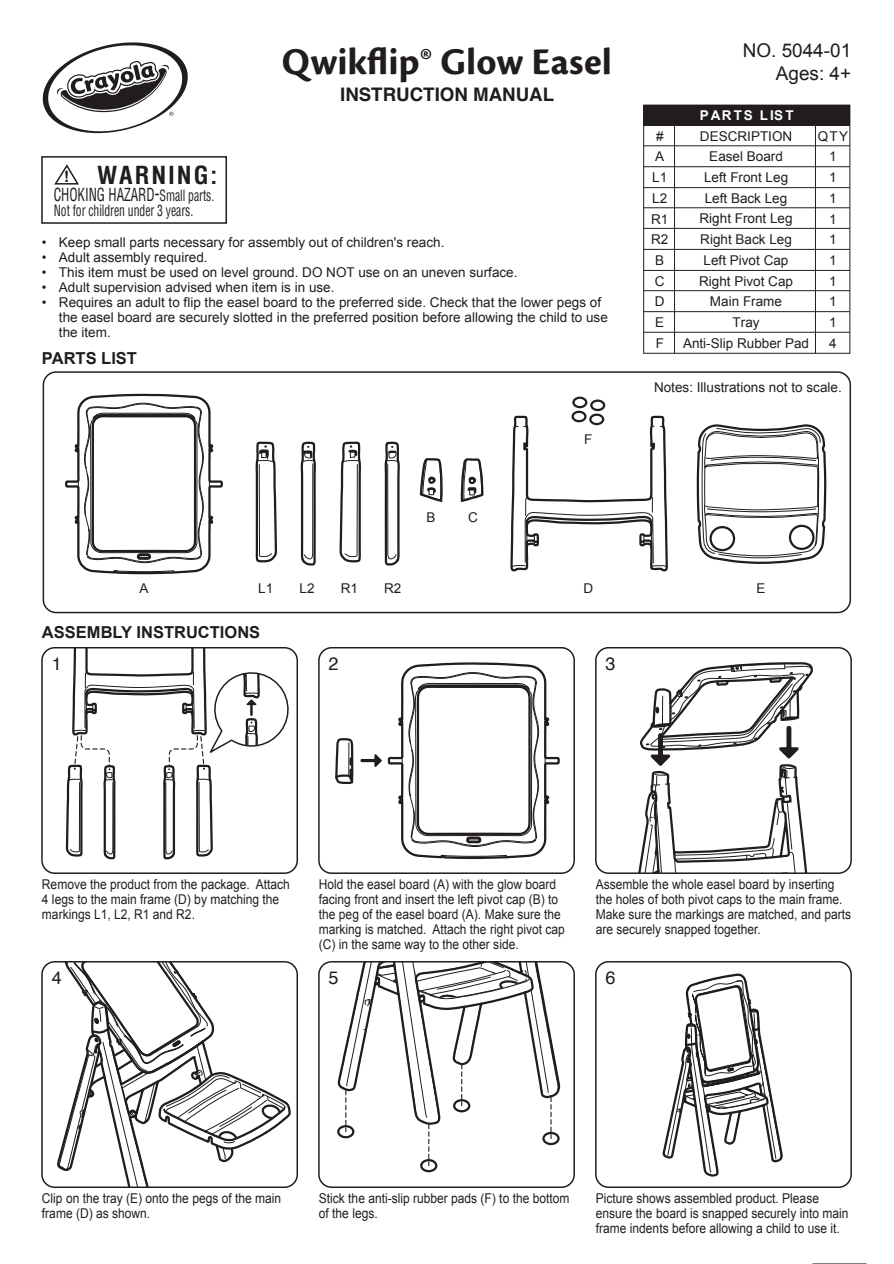
<style>
.page{position:relative;width:894px;height:1264px;background:#fff}
.page>*{position:absolute;margin:0;border:0;box-sizing:border-box;transform-origin:0 0}
.t1{font:700 39.3px "Cronos Pro";letter-spacing:.005em;color:#211d1e}
.t2{font:700 condensed 24.3px "Helvetica";letter-spacing:.08em;color:#211d1e}
.t3{font:18.9px/22.6px "Arial";color:#211d1e;text-align:right}
.t4{font:700 18.75px "Helvetica";color:#211d1e}
.t5{font:18px "Helvetica";color:#211d1e}
.t6{font:condensed 17.55px "Helvetica";letter-spacing:-.005em;color:#211d1e;scale:.77 1}
.t7{font:700 16.5px "Arial";color:#211d1e}
.t8{font:700 15.6px "Helvetica";color:#211d1e}
.t9{font:condensed 15.15px "Helvetica";letter-spacing:-.005em;color:#211d1e;scale:.77 1}
.t10{font:13.5px/15px "Arial";color:#211d1e;scale:.89 1}
.t11{font:13.5px/20.7px "Arial";color:#211d1e;text-align:center}
.t12{font:700 13.5px "Arial";letter-spacing:.14em;color:#fff}
.s1{font-size:20.25px}
.s2{font-size:15.15px}
</style>
<div class="page">
<div style="left:41px;top:156px;width:186px;height:68px;background:#fff;border:2px solid #211d1e"></div>
<svg style="left:54px;top:164px;width:25px;height:21px"></svg>
<svg style="left:42px;top:42px;width:146px;height:92px"></svg>
<div style="left:643px;top:105px;width:206px;height:20px;background:#211d1e"></div>
<div style="left:643px;top:105px;width:207px;height:248px;border:1px solid #211d1e"></div>
<hr style="left:643px;top:290px;width:206px;height:1px;background:#211d1e">
<hr style="left:643px;top:270px;width:206px;height:1px;background:#211d1e">
<hr style="left:643px;top:249px;width:206px;height:1px;background:#211d1e">
<hr style="left:643px;top:228px;width:206px;height:1px;background:#211d1e">
<hr style="left:643px;top:207px;width:206px;height:1px;background:#211d1e">
<hr style="left:643px;top:332px;width:206px;height:1px;background:#211d1e">
<hr style="left:643px;top:311px;width:206px;height:1px;background:#211d1e">
<hr style="left:643px;top:187px;width:206px;height:1px;background:#211d1e">
<hr style="left:643px;top:166px;width:206px;height:1px;background:#211d1e">
<hr style="left:643px;top:145px;width:206px;height:1px;background:#211d1e">
<hr style="left:815px;top:105px;width:1px;height:248px;background:#211d1e">
<hr style="left:674px;top:105px;width:1px;height:248px;background:#211d1e">
<div style="left:43px;top:371px;width:807px;height:242px;border:2px solid #211d1e;border-radius:13px"></div>
<div style="left:41px;top:647px;width:257px;height:226px;border:2px solid #211d1e;border-radius:13px"></div>
<svg style="left:57px;top:963px;width:234px;height:224px"></svg>
<div style="left:41px;top:960px;width:257px;height:227px;border:2px solid #211d1e;border-radius:13px"></div>
<div style="left:318px;top:960px;width:257px;height:227px;border:2px solid #211d1e;border-radius:13px"></div>
<div style="left:595px;top:960px;width:256px;height:227px;border:2px solid #211d1e;border-radius:13px"></div>
<svg style="left:64px;top:647px;width:229px;height:226px"></svg>
<svg style="left:65px;top:393px;width:158px;height:182px"></svg>
<div style="left:572px;top:396px;width:15px;height:12px;border:2px solid #211d1e;border-radius:50%"></div>
<div style="left:571px;top:410px;width:15px;height:12px;border:2px solid #211d1e;border-radius:50%"></div>
<div style="left:590px;top:399px;width:15px;height:12px;border:2px solid #211d1e;border-radius:50%"></div>
<div style="left:589px;top:413px;width:15px;height:12px;border:2px solid #211d1e;border-radius:50%"></div>
<svg style="left:255px;top:441px;width:22px;height:122px"></svg>
<svg style="left:300px;top:441px;width:18px;height:173px"></svg>
<svg style="left:334px;top:414px;width:493px;height:764px"></svg>
<hr style="left:812px;top:1263px;width:54px;height:1px;background:#000">
<h1 class="t1" style="left:282px;top:39px;width:331px">Qwikflip® Glow Easel</h1>
<h2 class="t2" style="left:97px;top:159px;width:122px">WARNING:</h2>
<p class="t6" style="left:54px;top:183px;width:210px">CHOKING HAZARD<span class="s1">-</span><span class="s2">Small parts.</span></p>
<p class="t9" style="left:54px;top:200px;width:183px">Not for children under 3 years.</p>
<p class="t8" style="left:64px;top:164px;width:7px">!</p>
<h3 class="t4" style="left:340px;top:79px;width:215px">INSTRUCTION MANUAL</h3>
<p class="t11" style="left:42px;top:232px;width:404px">• Keep small parts necessary for assembly out of children's reach.</p>
<p class="t11" style="left:42px;top:247px;width:167px">• Adult assembly required.</p>
<p class="t11" style="left:42px;top:262px;width:477px">• This item must be used on level ground. DO NOT use on an uneven surface.</p>
<p class="t11" style="left:42px;top:277px;width:294px">• Adult supervision advised when item is in use.</p>
<p class="t11" style="left:59px;top:294px;width:550px;line-height:15px;text-align:left;text-indent:-17px">• Requires an adult to flip the easel board to the preferred side. Check that the lower pegs of the easel board are securely slotted in the preferred position before allowing the child to use the item.</p>
<p class="t7" style="left:42px;top:347px;width:97px">PARTS LIST</p>
<p class="t11" style="left:139px;top:578px;width:11px">A</p>
<p class="t11" style="left:258px;top:578px;width:17px">L1</p>
<p class="t11" style="left:299px;top:578px;width:17px">L2</p>
<p class="t11" style="left:340px;top:578px;width:19px">R1</p>
<p class="t11" style="left:384px;top:578px;width:19px">R2</p>
<p class="t7" style="left:42px;top:621px;width:220px">ASSEMBLY INSTRUCTIONS</p>
<p class="t11" style="left:426px;top:507px;width:11px">B</p>
<p class="t11" style="left:468px;top:507px;width:11px">C</p>
<p class="t11" style="left:584px;top:429px;width:10px">F</p>
<p class="t11" style="left:583px;top:578px;width:11px">D</p>
<h3 class="t5" style="left:52px;top:652px;width:12px">1</h3>
<h3 class="t5" style="left:328px;top:652px;width:12px">2</h3>
<h3 class="t5" style="left:605px;top:652px;width:12px">3</h3>
<h3 class="t3" style="left:742px;top:39px;width:110px">NO. 5044-01<br>Ages: 4+</h3>
<p class="t12" style="left:699px;top:107px;width:96px">PARTS LIST</p>
<p class="t11" style="left:656px;top:126px;width:9px">#</p>
<p class="t11" style="left:699px;top:126px;width:94px">DESCRIPTION</p>
<p class="t11" style="left:817px;top:126px;width:32px">QTY</p>
<p class="t11" style="left:655px;top:146px;width:11px">A</p>
<p class="t11" style="left:829px;top:146px;width:9px">1</p>
<p class="t11" style="left:652px;top:167px;width:17px">L1</p>
<p class="t11" style="left:829px;top:167px;width:9px">1</p>
<p class="t11" style="left:652px;top:188px;width:17px">L2</p>
<p class="t11" style="left:829px;top:188px;width:9px">1</p>
<p class="t11" style="left:651px;top:208px;width:19px">R1</p>
<p class="t11" style="left:829px;top:208px;width:9px">1</p>
<p class="t11" style="left:651px;top:229px;width:19px">R2</p>
<p class="t11" style="left:829px;top:229px;width:9px">1</p>
<p class="t11" style="left:655px;top:250px;width:11px">B</p>
<p class="t11" style="left:829px;top:250px;width:9px">1</p>
<p class="t11" style="left:654px;top:271px;width:11px">C</p>
<p class="t11" style="left:829px;top:271px;width:9px">1</p>
<p class="t11" style="left:654px;top:291px;width:11px">D</p>
<p class="t11" style="left:829px;top:291px;width:9px">1</p>
<p class="t11" style="left:699px;top:146px;width:95px">Easel Board<br>Left Front Leg<br>Left Back Leg<br>Right Front Leg<br>Right Back Leg<br>Left Pivot Cap<br>Right Pivot Cap<br>Main Frame</p>
<p class="t11" style="left:655px;top:312px;width:11px">E</p>
<p class="t11" style="left:829px;top:312px;width:9px">1</p>
<p class="t11" style="left:655px;top:333px;width:10px">F</p>
<p class="t11" style="left:829px;top:333px;width:9px">4</p>
<p class="t11" style="left:683px;top:312px;width:128px">Tray<br>Anti-Slip Rubber Pad</p>
<p class="t11" style="left:654px;top:377px;width:189px">Notes: Illustrations not to scale.</p>
<p class="t11" style="left:756px;top:578px;width:11px">E</p>
<p class="t10" style="left:42px;top:877px;width:280px">Remove the product from the package. Attach<br>4 legs to the main frame (D) by matching the markings L1, L2, R1 and R2.</p>
<p class="t10" style="left:319px;top:877px;width:278px">Hold the easel board (A) with the glow board facing front and insert the left pivot cap (B) to the peg of the easel board (A). Make sure the marking is matched. Attach the right pivot cap (C) in the same way to the other side.</p>
<p class="t10" style="left:595px;top:877px;width:288px">Assemble the whole easel board by inserting the holes of both pivot caps to the main frame.<br>Make sure the markings are matched, and parts are securely snapped together.</p>
<h3 class="t5" style="left:52px;top:965px;width:12px">4</h3>
<h3 class="t5" style="left:328px;top:965px;width:12px">5</h3>
<h3 class="t5" style="left:605px;top:965px;width:12px">6</h3>
<p class="t10" style="left:42px;top:1191px;width:270px">Clip on the tray (E) onto the pegs of the main frame (D) as shown.</p>
<p class="t10" style="left:319px;top:1191px;width:283px">Stick the anti-slip rubber pads (F) to the bottom of the legs.</p>
<p class="t10" style="left:595px;top:1191px;width:285px">Picture shows assembled product. Please ensure the board is snapped securely into main frame indents before allowing a child to use it.</p>
</div>
